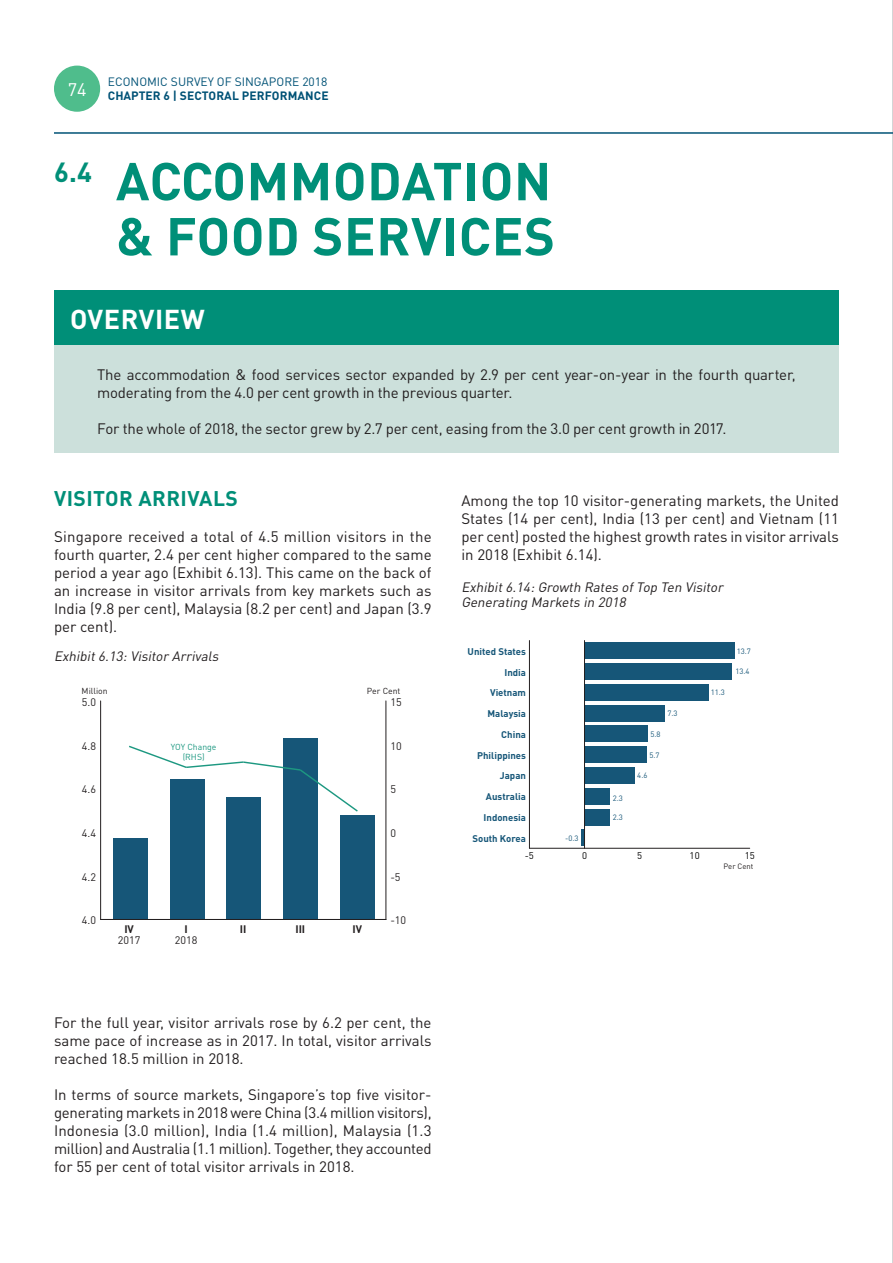
<style>
.page{position:relative;width:893px;height:1263px;background:#fff}
.page>*{position:absolute;margin:0;border:0;box-sizing:border-box;transform-origin:0 0}
.t1{font:700 52.5px/55.2px "DIN Pro";letter-spacing:.01em;color:#008f78}
.t2{font:700 27.3px "DIN Pro";color:#008f78}
.t3{font:700 27px "DIN Pro";letter-spacing:.02em;color:#fff}
.t4{font:700 21px "DIN Pro";letter-spacing:.02em;color:#008f78}
.t5{font:18px "DIN Pro";color:#fff}
.t6{font:15px/18px "DIN Pro";letter-spacing:-.01em;color:#231f20;text-align:justify}
.t7{font:italic 13.5px/15px "DIN Pro";color:#231f20}
.t8{font:12px "DIN Pro";color:#005276}
.t9{font:700 12px "DIN Pro";letter-spacing:.01em;color:#005276}
.t10{font:10.8px "DIN Pro";color:#231f20}
.t11{font:700 10.8px "DIN Pro";color:#231f20}
.t12{font:700 9.6px "DIN Pro";color:#165678}
.t13{font:9.6px "DIN Pro";color:#000001}
.t14{font:8.7px "DIN Pro";color:#231f20}
.t15{font:8.7px/10.4px "DIN Pro";color:#1d9881;text-align:center}
.t16{font:7.65px "DIN Pro";color:#165678}
.t17{font:7.65px "DIN Pro";color:#231f20}
</style>
<div class="page">
<div style="left:54px;top:291px;width:785px;height:161px;background:#cce0db"></div>
<div style="left:54px;top:291px;width:785px;height:53px;background:#008f78"></div>
<hr style="left:100px;top:701px;width:1px;height:218px;background:#231f20">
<div style="left:113px;top:838px;width:34px;height:80px;background:#165678"></div>
<div style="left:170px;top:779px;width:34px;height:139px;background:#165678"></div>
<div style="left:226px;top:797px;width:34px;height:122px;background:#165678"></div>
<div style="left:283px;top:738px;width:34px;height:181px;background:#165678"></div>
<div style="left:340px;top:815px;width:34px;height:104px;background:#165678"></div>
<hr style="left:101px;top:919px;width:285px;height:1px;background:#231f20">
<hr style="left:386px;top:701px;width:1px;height:218px;background:#231f20">
<svg style="left:129px;top:744px;width:229px;height:69px"></svg>
<div style="left:584px;top:643px;width:151px;height:16px;background:#165678"></div>
<div style="left:584px;top:663px;width:148px;height:17px;background:#165678"></div>
<div style="left:584px;top:684px;width:125px;height:17px;background:#165678"></div>
<div style="left:584px;top:705px;width:81px;height:16px;background:#165678"></div>
<div style="left:584px;top:726px;width:64px;height:16px;background:#165678"></div>
<div style="left:584px;top:746px;width:63px;height:17px;background:#165678"></div>
<div style="left:584px;top:767px;width:51px;height:17px;background:#165678"></div>
<div style="left:584px;top:788px;width:26px;height:17px;background:#165678"></div>
<div style="left:584px;top:809px;width:26px;height:16px;background:#165678"></div>
<hr style="left:581px;top:829px;width:3px;height:17px;background:#165678">
<hr style="left:529px;top:848px;width:221px;height:1px;background:#231f20">
<hr style="left:584px;top:640px;width:1px;height:208px;background:#231f20">
<hr style="left:529px;top:640px;width:1px;height:208px;background:#231f20">
<hr style="left:892px;top:0;width:1px;height:1263px;background:#c7c8ca">
<div style="left:55px;top:66px;width:44px;height:45px;background:#4fbd8c;border-radius:50%"></div>
<div style="left:54px;top:66px;width:46px;height:46px;border:2px solid #4fbd8c;border-radius:50%"></div>
<hr style="left:54px;top:132px;width:839px;height:2px;background:#005276">
<p class="t5" style="left:68px;top:77px;width:20px">74</p>
<p class="t8" style="left:108px;top:74px;width:221px">ECONOMIC SURVEY OF SINGAPORE 2018</p>
<p class="t9" style="left:108px;top:88px;width:222px">CHAPTER 6 | SECTORAL PERFORMANCE</p>
<h2 class="t2" style="left:54px;top:154px;width:40px">6.4</h2>
<h1 class="t1" style="left:116px;top:152px;width:441px">ACCOMMODATION &amp; FOOD SERVICES</h1>
<h3 class="t3" style="left:70px;top:301px;width:136px">OVERVIEW</h3>
<p class="t6" style="left:97px;top:365px;width:700px">The accommodation &amp; food services sector expanded by 2.9 per cent year-on-year in the fourth quarter, moderating from the 4.0 per cent growth in the previous quarter.</p>
<p class="t6" style="left:97px;top:419px;width:631px">For the whole of 2018, the sector grew by 2.7 per cent, easing from the 3.0 per cent growth in 2017.</p>
<h3 class="t4" style="left:54px;top:484px;width:185px">VISITOR ARRIVALS</h3>
<p class="t6" style="left:54px;top:527px;width:379px">Singapore received a total of 4.5 million visitors in the fourth quarter, 2.4 per cent higher compared to the same period a year ago (Exhibit 6.13). This came on the back of an increase in visitor arrivals from key markets such as India (9.8 per cent), Malaysia (8.2 per cent) and Japan (3.9 per cent).</p>
<p class="t7" style="left:54px;top:648px;width:169px">Exhibit6.13:Visitor Arrivals</p>
<p class="t14" style="left:82px;top:685px;width:28px">Million</p>
<p class="t14" style="left:367px;top:685px;width:35px">Per Cent</p>
<p class="t10" style="left:82px;top:695px;width:16px">5.0</p>
<p class="t10" style="left:390px;top:695px;width:13px">15</p>
<p class="t10" style="left:82px;top:738px;width:16px">4.8</p>
<p class="t15" style="left:171px;top:741px;width:47px">YOY Change (RHS)</p>
<p class="t10" style="left:390px;top:738px;width:13px">10</p>
<p class="t10" style="left:82px;top:782px;width:16px">4.6</p>
<p class="t10" style="left:390px;top:782px;width:7px">5</p>
<p class="t10" style="left:82px;top:826px;width:16px">4.4</p>
<p class="t10" style="left:390px;top:826px;width:7px">0</p>
<p class="t10" style="left:82px;top:869px;width:16px">4.2</p>
<p class="t10" style="left:390px;top:869px;width:12px">-5</p>
<p class="t10" style="left:82px;top:913px;width:16px">4.0</p>
<p class="t11" style="left:124px;top:922px;width:11px">IV</p>
<p class="t11" style="left:185px;top:922px;width:5px">I</p>
<p class="t11" style="left:240px;top:922px;width:8px">II</p>
<p class="t11" style="left:295px;top:922px;width:11px">III</p>
<p class="t11" style="left:353px;top:922px;width:11px">IV</p>
<p class="t10" style="left:118px;top:933px;width:24px">2017</p>
<p class="t10" style="left:175px;top:933px;width:24px">2018</p>
<p class="t10" style="left:390px;top:913px;width:17px">-10</p>
<p class="t6" style="left:54px;top:1013px;width:379px">For the full year, visitor arrivals rose by 6.2 per cent, the same pace of increase as in 2017. In total, visitor arrivals reached 18.5 million in 2018.</p>
<p class="t6" style="left:54px;top:1085px;width:379px">In terms of source markets, Singapore’s top five visitor&shy;generating markets in 2018 were China (3.4 million visitors), Indonesia (3.0 million), India (1.4 million), Malaysia (1.3 million) and Australia (1.1 million). Together, they accounted for 55 per cent of total visitor arrivals in 2018.</p>
<p class="t6" style="left:461px;top:491px;width:379px">Among the top 10 visitor-generating markets, the United States (14 per cent), India (13 per cent) and Vietnam (11 per cent) posted the highest growth rates in visitor arrivals in 2018 (Exhibit 6.14).</p>
<p class="t7" style="left:461px;top:579px;width:266px">Exhibit6.14:Growth Rates ofTop Ten Visitor<br>Generating Markets in 2018</p>
<p class="t12" style="left:468px;top:645px;width:60px">United States</p>
<p class="t16" style="left:737px;top:646px;width:16px">13.7</p>
<p class="t16" style="left:735px;top:666px;width:16px">13.4</p>
<p class="t16" style="left:711px;top:687px;width:16px">11.3</p>
<p class="t16" style="left:667px;top:708px;width:12px">7.3</p>
<p class="t16" style="left:650px;top:729px;width:12px">5.8</p>
<p class="t16" style="left:650px;top:750px;width:12px">5.7</p>
<p class="t16" style="left:637px;top:770px;width:12px">4.6</p>
<p class="t16" style="left:613px;top:793px;width:12px">2.3</p>
<p class="t16" style="left:613px;top:812px;width:12px">2.3</p>
<p class="t16" style="left:565px;top:833px;width:15px">-0.3</p>
<p class="t12" style="left:504px;top:665px;width:23px">India</p>
<p class="t12" style="left:490px;top:686px;width:37px">Vietnam</p>
<p class="t12" style="left:487px;top:707px;width:40px">Malaysia</p>
<p class="t12" style="left:501px;top:728px;width:26px">China</p>
<p class="t12" style="left:477px;top:749px;width:50px">Philippines</p>
<p class="t12" style="left:500px;top:769px;width:28px">Japan</p>
<p class="t12" style="left:486px;top:790px;width:42px">Australia</p>
<p class="t12" style="left:484px;top:811px;width:44px">Indonesia</p>
<p class="t12" style="left:472px;top:832px;width:55px">South Korea</p>
<p class="t13" style="left:525px;top:849px;width:11px">-5</p>
<p class="t13" style="left:582px;top:849px;width:7px">0</p>
<p class="t13" style="left:637px;top:849px;width:7px">5</p>
<p class="t13" style="left:690px;top:849px;width:12px">10</p>
<p class="t13" style="left:745px;top:849px;width:12px">15</p>
<p class="t17" style="left:723px;top:861px;width:31px">Per Cent</p>
</div>
